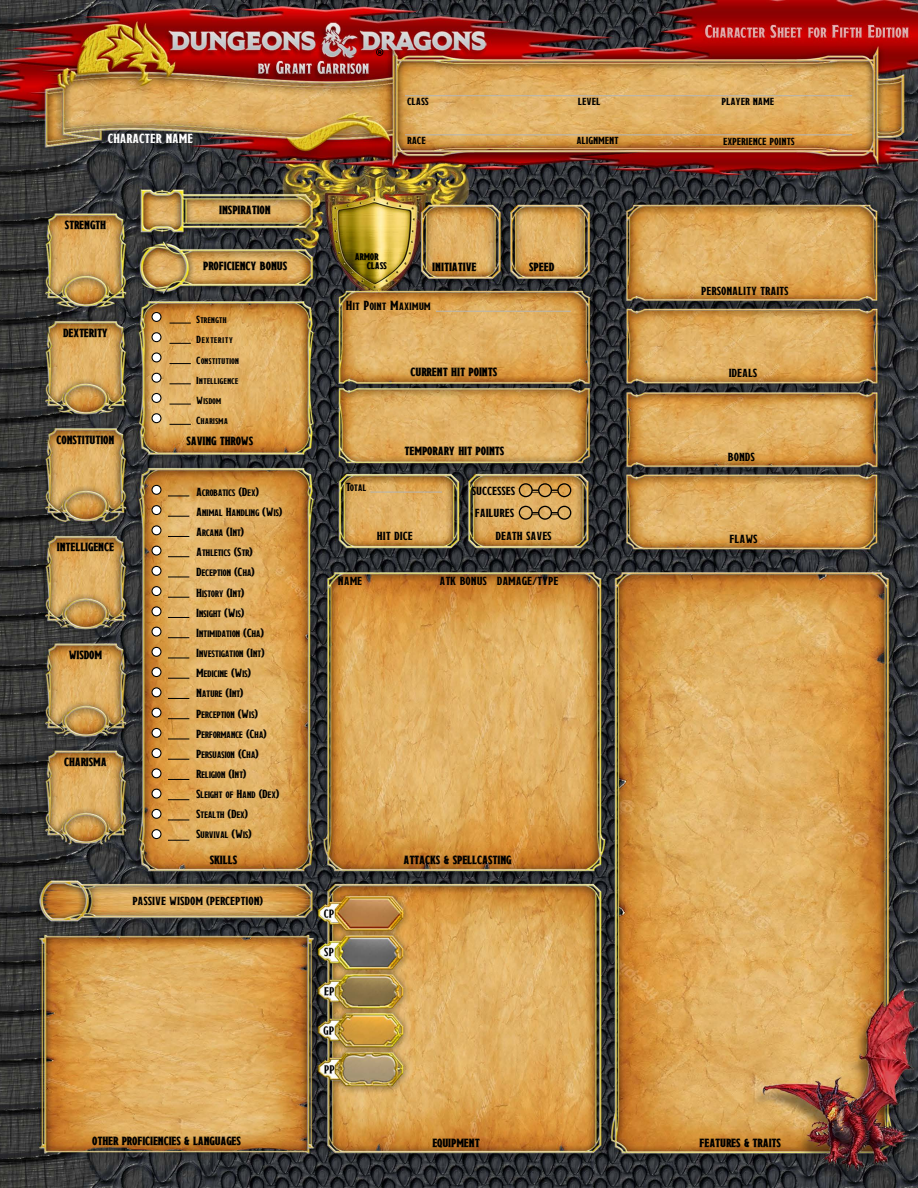
<style>
.page{position:relative;width:918px;height:1188px;background:#fff}
.page>*{position:absolute;margin:0;border:0;box-sizing:border-box;transform-origin:0 0}
._121213{font:13.5px "Draconis";color:#000}
._121213-2{font:13.5px "Draconis";color:#fff}
._121213-3{font:12px/20.1px "Draconis";letter-spacing:-.02em;color:#000}
._121213-4{font:700 12px "Draconis";color:#000}
._121213-5{font:12px "Draconis";color:#000}
._121213-6{font:10.5px "Draconis";letter-spacing:.005em;color:#000}
._121213-7{font:10.5px "Draconis";letter-spacing:.045em;color:#000}
._121213-8{font:700 9.75px "Draconis";color:#000}
</style>
<div class="page">
<img style="left:0;top:0;width:918px;height:1188px">
<svg style="left:519px;top:483px;width:52px;height:14px"></svg>
<svg style="left:519px;top:506px;width:52px;height:14px"></svg>
<hr style="left:405px;top:95px;width:447px;height:1px;background:#b5b6b6">
<hr style="left:405px;top:135px;width:447px;height:1px;background:#b5b6b6">
<hr style="left:436px;top:311px;width:135px;height:1px;background:#b5b6b6">
<hr style="left:370px;top:492px;width:72px;height:1px;background:#b5b6b6">
<svg style="left:152px;top:312px;width:9px;height:10px"></svg>
<svg style="left:170px;top:323px;width:21px;height:1px"></svg>
<svg style="left:152px;top:332px;width:9px;height:10px"></svg>
<svg style="left:170px;top:343px;width:21px;height:1px"></svg>
<svg style="left:152px;top:352px;width:9px;height:10px"></svg>
<svg style="left:170px;top:363px;width:21px;height:1px"></svg>
<svg style="left:152px;top:373px;width:9px;height:10px"></svg>
<svg style="left:170px;top:383px;width:21px;height:1px"></svg>
<svg style="left:152px;top:393px;width:9px;height:10px"></svg>
<svg style="left:170px;top:404px;width:21px;height:1px"></svg>
<svg style="left:152px;top:413px;width:9px;height:10px"></svg>
<svg style="left:170px;top:424px;width:21px;height:1px"></svg>
<svg style="left:152px;top:485px;width:9px;height:10px"></svg>
<svg style="left:168px;top:496px;width:21px;height:1px"></svg>
<svg style="left:152px;top:505px;width:9px;height:10px"></svg>
<svg style="left:168px;top:516px;width:21px;height:1px"></svg>
<svg style="left:152px;top:525px;width:9px;height:10px"></svg>
<svg style="left:168px;top:536px;width:21px;height:1px"></svg>
<svg style="left:152px;top:546px;width:9px;height:10px"></svg>
<svg style="left:168px;top:556px;width:21px;height:1px"></svg>
<svg style="left:152px;top:566px;width:9px;height:10px"></svg>
<svg style="left:168px;top:577px;width:21px;height:1px"></svg>
<svg style="left:152px;top:586px;width:9px;height:10px"></svg>
<svg style="left:168px;top:597px;width:21px;height:1px"></svg>
<svg style="left:152px;top:606px;width:9px;height:10px"></svg>
<svg style="left:168px;top:617px;width:21px;height:1px"></svg>
<svg style="left:152px;top:627px;width:9px;height:10px"></svg>
<svg style="left:168px;top:637px;width:21px;height:1px"></svg>
<svg style="left:152px;top:647px;width:9px;height:10px"></svg>
<svg style="left:168px;top:658px;width:21px;height:1px"></svg>
<svg style="left:152px;top:667px;width:9px;height:10px"></svg>
<svg style="left:168px;top:678px;width:21px;height:1px"></svg>
<svg style="left:152px;top:687px;width:9px;height:10px"></svg>
<svg style="left:168px;top:698px;width:21px;height:1px"></svg>
<svg style="left:152px;top:708px;width:9px;height:10px"></svg>
<svg style="left:168px;top:718px;width:21px;height:1px"></svg>
<svg style="left:152px;top:728px;width:9px;height:10px"></svg>
<svg style="left:168px;top:739px;width:21px;height:1px"></svg>
<svg style="left:152px;top:748px;width:9px;height:10px"></svg>
<svg style="left:168px;top:759px;width:21px;height:1px"></svg>
<svg style="left:152px;top:768px;width:9px;height:10px"></svg>
<svg style="left:168px;top:779px;width:21px;height:1px"></svg>
<svg style="left:152px;top:789px;width:9px;height:10px"></svg>
<svg style="left:168px;top:799px;width:21px;height:1px"></svg>
<svg style="left:152px;top:809px;width:9px;height:10px"></svg>
<svg style="left:168px;top:820px;width:21px;height:1px"></svg>
<svg style="left:152px;top:829px;width:9px;height:10px"></svg>
<svg style="left:168px;top:840px;width:21px;height:1px"></svg>
<svg style="left:376px;top:48px;width:7px;height:8px"></svg>
<p class="_121213-2" style="left:108px;top:130px;width:87px">CHARACTER NAME</p>
<p class="_121213-6" style="left:408px;top:95px;width:23px">CLASS</p>
<p class="_121213-6" style="left:722px;top:95px;width:54px">PLAYER NAME</p>
<p class="_121213-6" style="left:578px;top:95px;width:24px">LEVEL</p>
<p class="_121213-6" style="left:577px;top:134px;width:44px">ALIGNMENT</p>
<p class="_121213-6" style="left:723px;top:135px;width:73px">EXPERIENCE POINTS</p>
<p class="_121213-6" style="left:408px;top:134px;width:20px">RACE</p>
<p class="_121213-4" style="left:65px;top:217px;width:43px">STRENGTH</p>
<p class="_121213-4" style="left:220px;top:202px;width:53px">INSPIRATION</p>
<p class="_121213-8" style="left:355px;top:251px;width:25px">ARMOR</p>
<p class="_121213-8" style="left:367px;top:260px;width:21px">CLASS</p>
<p class="_121213-4" style="left:203px;top:259px;width:86px">PROFICIENCY BONUS</p>
<p class="_121213-4" style="left:433px;top:260px;width:46px">INITIATIVE</p>
<p class="_121213-4" style="left:529px;top:260px;width:27px">SPEED</p>
<p class="_121213" style="left:346px;top:298px;width:87px">Hit Point Maximum</p>
<p class="_121213-5" style="left:702px;top:283px;width:89px">PERSONALITY TRAITS</p>
<p class="_121213-4" style="left:63px;top:325px;width:46px">DEXTERITY</p>
<p class="_121213-4" style="left:57px;top:432px;width:59px">CONSTITUTION</p>
<p class="_121213-4" style="left:57px;top:540px;width:59px">INTELLIGENCE</p>
<p class="_121213-4" style="left:69px;top:647px;width:35px">WISDOM</p>
<p class="_121213-4" style="left:65px;top:754px;width:44px">CHARISMA</p>
<p class="_121213-6" style="left:196px;top:313px;width:32px">Strength</p>
<p class="_121213-7" style="left:196px;top:334px;width:38px">Dexterity</p>
<p class="_121213-6" style="left:196px;top:354px;width:44px">Constitution</p>
<p class="_121213-6" style="left:196px;top:374px;width:44px">Intelligence</p>
<p class="_121213-6" style="left:196px;top:394px;width:26px">Wisdom</p>
<p class="_121213-6" style="left:196px;top:415px;width:33px">Charisma</p>
<p class="_121213-4" style="left:187px;top:434px;width:68px">SAVING THROWS</p>
<p class="_121213-3" style="left:197px;top:481px;width:88px">Acrobatics (Dex)<br>Animal Handling (Wis)<br>Arcana (Int)<br>Athletics (Str)<br>Deception (Cha)<br>History (Int)<br>Insight (Wis)<br>Intimidation (Cha)<br>Investigation (Int)<br>Medicine (Wis)<br>Nature (Int)<br>Perception (Wis)<br>Performance (Cha)<br>Persuasion (Cha)<br>Religion (Int)<br>Sleight of Hand (Dex)<br>Stealth (Dex)<br>Survival (Wis)</p>
<p class="_121213-4" style="left:210px;top:853px;width:29px">SKILLS</p>
<p class="_121213-5" style="left:133px;top:894px;width:132px">PASSIVE WISDOM (PERCEPTION)</p>
<p class="_121213-4" style="left:411px;top:364px;width:88px">CURRENT HIT POINTS</p>
<p class="_121213-4" style="left:405px;top:444px;width:101px">TEMPORARY HIT POINTS</p>
<p class="_121213-3" style="left:346px;top:476px;width:22px">Total</p>
<p class="_121213-5" style="left:472px;top:483px;width:45px">SUCCESSES</p>
<p class="_121213-5" style="left:475px;top:506px;width:41px">FAILURES</p>
<p class="_121213-3" style="left:377px;top:525px;width:37px">HIT DICE</p>
<p class="_121213-5" style="left:496px;top:529px;width:58px">DEATH SAVES</p>
<p class="_121213-3" style="left:338px;top:570px;width:26px">NAME</p>
<p class="_121213-5" style="left:440px;top:574px;width:120px">ATK BONUS DAMAGE/TYPE</p>
<p class="_121213-4" style="left:404px;top:853px;width:110px">ATTACKS &amp; SPELLCASTING</p>
<p class="_121213-4" style="left:93px;top:1134px;width:150px">OTHER PROFICIENCIES &amp; LANGUAGES</p>
<p class="_121213-4" style="left:433px;top:1135px;width:49px">EQUIPMENT</p>
<p class="_121213-3" style="left:729px;top:362px;width:30px">IDEALS</p>
<p class="_121213-3" style="left:728px;top:446px;width:28px">BONDS</p>
<p class="_121213-3" style="left:730px;top:528px;width:30px">FLAWS</p>
<p class="_121213-4" style="left:700px;top:1135px;width:83px">FEATURES &amp; TRAITS</p>
</div>
